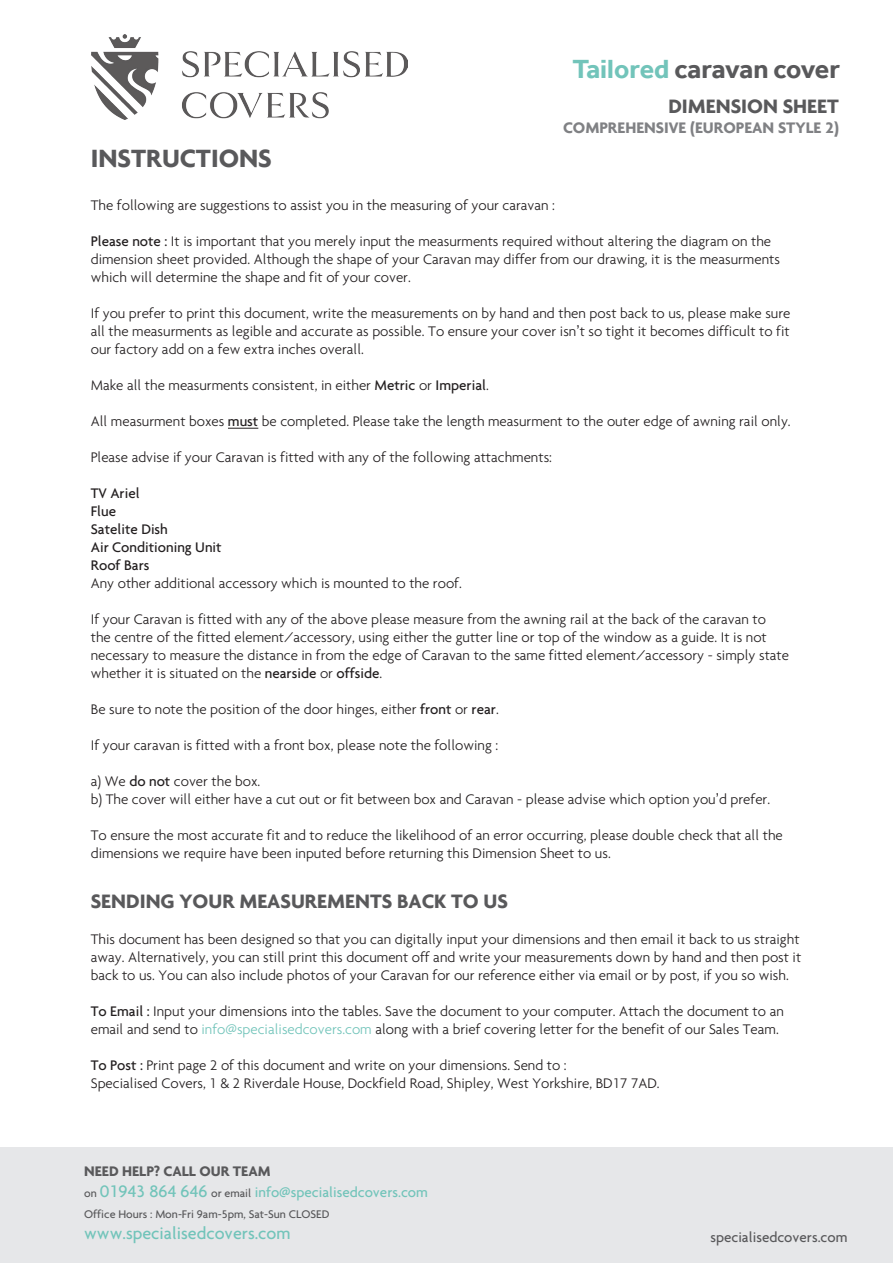
<style>
.page{position:relative;width:893px;height:1263px;background:#fff}
.page>*{position:absolute;margin:0;border:0;box-sizing:border-box;transform-origin:0 0}
.t1{font:700 27px "Effra";color:#59595b}
.t2{font:700 27px "Agenda";color:#59595b}
.t3{font:700 21px "Agenda";color:#59595b}
.t4{font:500 18px "Agenda";color:#72c4ba}
.t5{font:700 16.5px "Agenda";color:#808184}
.t6{font:300 15px/18px "Agenda";color:#231f20}
.t7{font:500 15px "Agenda";color:#231f20}
.t8{font:500 15px "Agenda";color:#72c4ba}
.t9{font:500 15px "Agenda";color:#59595b}
.t10{font:700 15px "Agenda";color:#59595b}
.t11{font:500 12px "Agenda";color:#59595b}
.s1{color:#72c4ba}
.s2{font-weight:500}
.s3{font-family:"Arial";font-weight:400}
.s4{font-size:12px;color:#59595b}
.s5{font-size:18px}
</style>
<div class="page">
<hr style="left:228px;top:428px;width:30px;height:1px;background:#231f20">
<div style="left:0;top:1148px;width:893px;height:115px;background:#e6e7e9"></div>
<img style="left:92px;top:34px;width:316px;height:85px">
<p class="t1" style="left:572px;top:52px;width:269px"><span class="s1">Tailored</span> caravan cover</p>
<p class="t2" style="left:91px;top:142px;width:183px">INSTRUCTIONS</p>
<p class="t3" style="left:668px;top:94px;width:172px">DIMENSION SHEET</p>
<p class="t5" style="left:563px;top:118px;width:277px">COMPREHENSIVE (EUROPEAN STYLE 2)</p>
<p class="t6" style="left:91px;top:195px;width:466px">The following are suggestions to assist you in the measuring of your caravan :</p>
<p class="t6" style="left:91px;top:231px;width:691px"><span class="s2">Please note :</span> It is important that you merely input the measurments required without altering the diagram on the dimension sheet provided. Although the shape of your Caravan may differ from our drawing, it is the measurments which will determine the shape and fit of your cover.</p>
<p class="t6" style="left:91px;top:303px;width:701px;text-align:justify">If you prefer to print this document, write the measurements on by hand and then post back to us, please make sure all the measurments as legible and accurate as possible. To ensure your cover isn<span class="s3">’</span>t so tight it becomes difficult to fit our factory add on a few extra inches overall.</p>
<p class="t6" style="left:91px;top:375px;width:400px">Make all the measurments consistent, in either <span class="s2">Metric</span> or <span class="s2">Imperial</span>.</p>
<p class="t6" style="left:91px;top:411px;width:701px">All measurment boxes <span class="s2">must</span> be completed. Please take the length measurment to the outer edge of awning rail only.</p>
<p class="t6" style="left:91px;top:447px;width:463px">Please advise if your Caravan is fitted with any of the following attachments:</p>
<p class="t7" style="left:91px;top:484px;width:50px">TV Ariel</p>
<p class="t7" style="left:91px;top:502px;width:27px">Flue</p>
<p class="t7" style="left:91px;top:520px;width:79px">Satelite Dish</p>
<p class="t7" style="left:91px;top:538px;width:132px">Air Conditioning Unit</p>
<p class="t7" style="left:91px;top:556px;width:60px">Roof Bars</p>
<p class="t6" style="left:91px;top:573px;width:373px">Any other additional accessory which is mounted to the roof.</p>
<p class="t6" style="left:91px;top:609px;width:700px">If your Caravan is fitted with any of the above please measure from the awning rail at the back of the caravan to the centre of the fitted element/accessory, using either the gutter line or top of the window as a guide. It is not necessary to measure the distance in from the edge of Caravan to the same fitted element/accessory - simply state whether it is situated on the <span class="s2">nearside</span> or <span class="s2">offside</span>.</p>
<p class="t6" style="left:91px;top:699px;width:410px">Be sure to note the position of the door hinges, either <span class="s2">front</span> or <span class="s2">rear</span>.</p>
<p class="t6" style="left:91px;top:735px;width:409px">If your caravan is fitted with a front box, please note the following :</p>
<p class="t6" style="left:91px;top:771px;width:171px">a) We <span class="s2">do not</span> cover the box.</p>
<p class="t6" style="left:91px;top:789px;width:681px">b) The cover will either have a cut out or fit between box and Caravan - please advise which option you<span class="s3">’</span>d prefer.</p>
<p class="t6" style="left:91px;top:825px;width:693px">To ensure the most accurate fit and to reduce the likelihood of an error occurring, please double check that all the dimensions we require have been inputed before returning this Dimension Sheet to us.</p>
<p class="t3" style="left:91px;top:888px;width:419px">SENDING YOUR MEASUREMENTS BACK TO US</p>
<p class="t6" style="left:91px;top:930px;width:712px;text-align:justify">This document has been designed so that you can digitally input your dimensions and then email it back to us straight away. Alternatively, you can still print this document off and write your measurements down by hand and then post it back to us. You can also include photos of your Caravan for our reference either via email or by post, if you so wish.</p>
<p class="t6" style="left:91px;top:1002px;width:694px"><span class="s2">To Email :</span> Input your dimensions into the tables. Save the document to your computer. Attach the document to an email and send to <span class="s1">info@specialisedcovers.com</span> along with a brief covering letter for the benefit of our Sales Team.</p>
<p class="t6" style="left:91px;top:1056px;width:477px"><span class="s2">To Post :</span> Print page 2 of this document and write on your dimensions. Send to :</p>
<p class="t6" style="left:91px;top:1074px;width:570px">Specialised Covers, 1 &amp; 2 Riverdale House, Dockfield Road, Shipley, West Yorkshire, BD17 7AD.</p>
<p class="t10" style="left:84px;top:1162px;width:188px">NEED HELP? CALL OUR TEAM</p>
<p class="t8" style="left:84px;top:1183px;width:345px"><span class="s4">on</span> <span class="s5">01943 864 646</span> <span class="s4">or email</span> info@specialisedcovers.com</p>
<p class="t11" style="left:84px;top:1207px;width:247px">Office Hours : Mon-Fri 9am-5pm, Sat-Sun CLOSED</p>
<p class="t4" style="left:84px;top:1222px;width:208px">www.specialisedcovers.com</p>
<p class="t9" style="left:710px;top:1228px;width:139px">specialisedcovers.com</p>
</div>
